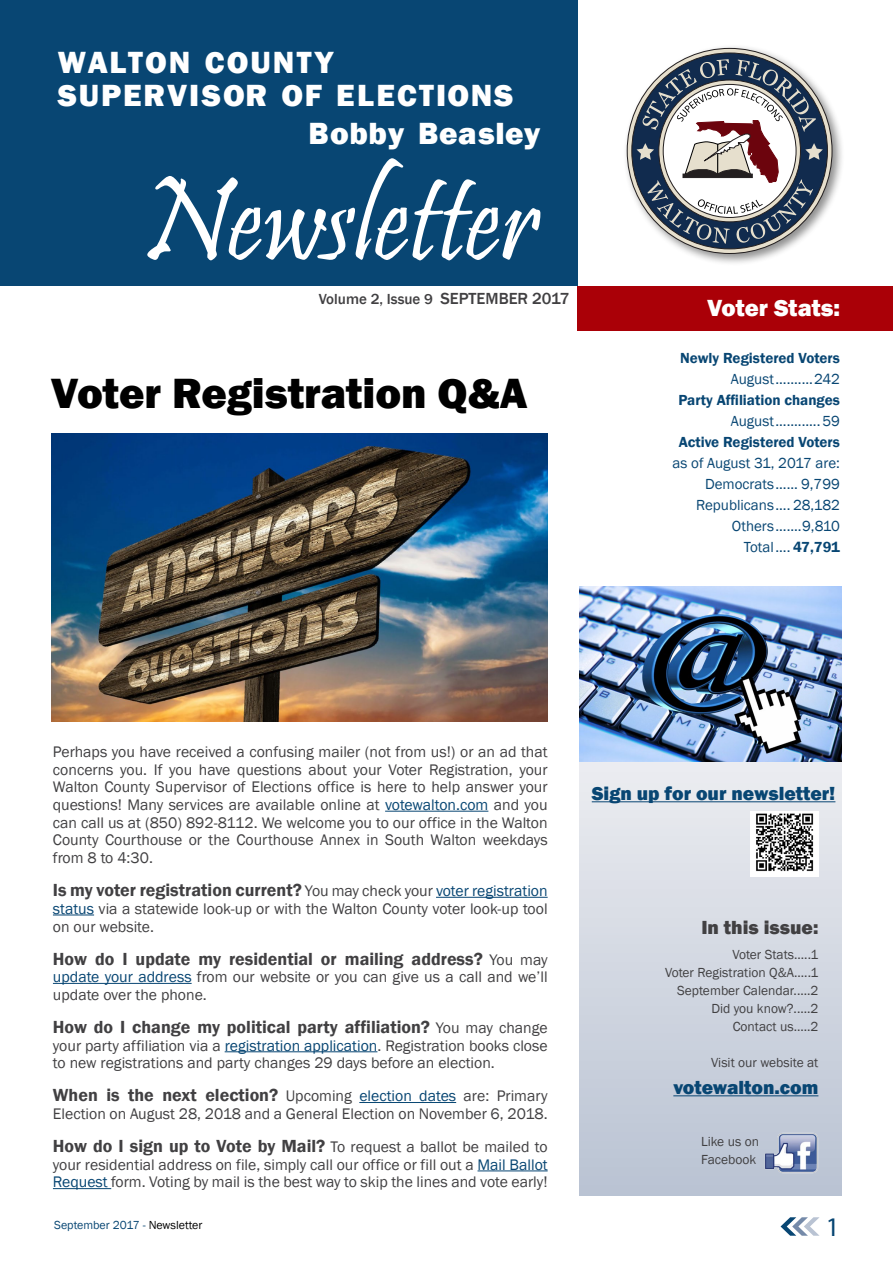
<style>
.page{position:relative;width:893px;height:1263px;background:#fff}
.page>*{position:absolute;margin:0;border:0;box-sizing:border-box;transform-origin:0 0}
.t1{font:123px "Pristina";letter-spacing:-.01em;color:#fff}
.t2{font:800 43.5px "Franklin Gothic";color:#000}
.t3{font:800 31.5px/33px "Franklin Gothic";letter-spacing:.06em;color:#fff}
.t4{font:800 31.5px "Franklin Gothic";letter-spacing:.02em;color:#fff}
.t5{font:27px "Myriad Pro";color:#084673}
.t6{font:800 24px "Franklin Gothic";color:#fff}
.t7{font:800 19.5px "Franklin Gothic";color:#084673}
.t8{font:800 19.5px "Franklin Gothic";color:#414042}
.t9{font:600 18px "Franklin Gothic";color:#414042}
.t10{font:15.75px/17.7px "Franklin Gothic";color:#414042}
.t11{font:15px/21px "Franklin Gothic";color:#084673;text-align:right}
.t12{font:600 15px "Franklin Gothic";color:#084673}
.t13{font:500 15px "Franklin Gothic";color:#414042}
.t14{font:13.5px/18px "Franklin Gothic";color:#414042;text-align:right}
.t15{font:12px "Franklin Gothic";color:#084673}
.s1{font-size:16.5px}
.s2{font-weight:600}
.s3{color:#084673}
.s4{font-weight:400;font-size:15.75px}
.s5{font-weight:400;font-size:15.75px;color:#084673}
.s6{font-weight:600;font-size:18px}
.s7{color:#000}
</style>
<div class="page">
<svg style="left:780px;top:1217px;width:39px;height:19px"></svg>
<svg style="left:580px;top:762px;width:261px;height:433px"></svg>
<div style="left:0;top:0;width:577px;height:286px;background:#084673"></div>
<div style="left:623px;top:44px;width:222px;height:222px;background:#000;opacity:.44"></div>
<svg style="left:627px;top:48px;width:205px;height:205px"></svg>
<svg style="left:637px;top:59px;width:186px;height:185px"></svg>
<div style="left:577px;top:286px;width:316px;height:44px;background:#aa0007"></div>
<img style="left:580px;top:586px;width:261px;height:176px">
<hr style="left:592px;top:801px;width:243px;height:1px;background:#084673">
<hr style="left:673px;top:1095px;width:145px;height:1px;background:#084673">
<img style="left:764px;top:1132px;width:55px;height:42px">
<img style="left:750px;top:811px;width:69px;height:66px">
<hr style="left:385px;top:811px;width:103px;height:1px;background:#084673">
<hr style="left:436px;top:897px;width:112px;height:1px;background:#084673">
<hr style="left:53px;top:914px;width:41px;height:1px;background:#084673">
<hr style="left:53px;top:983px;width:139px;height:1px;background:#084673">
<hr style="left:225px;top:1051px;width:152px;height:1px;background:#084673">
<hr style="left:359px;top:1102px;width:97px;height:1px;background:#084673">
<hr style="left:478px;top:1170px;width:70px;height:1px;background:#084673">
<hr style="left:53px;top:1188px;width:58px;height:1px;background:#084673">
<img style="left:52px;top:433px;width:496px;height:289px">
<h3 class="t3" style="left:58px;top:46px;width:457px">WALTON COUNTY<br>SUPERVISOR OF ELECTIONS</h3>
<h3 class="t4" style="left:309px;top:113px;width:233px">Bobby Beasley</h3>
<h1 class="t1" style="left:142px;top:152px;width:398px">Newsletter</h1>
<p class="t13" style="left:319px;top:289px;width:252px">Volume 2, Issue 9 <span class="s1">SEPTEMBER 2017</span></p>
<h2 class="t2" style="left:51px;top:365px;width:478px">Voter Registration Q&amp;A</h2>
<h3 class="t6" style="left:707px;top:293px;width:134px">Voter Stats:</h3>
<p class="t12" style="left:680px;top:349px;width:161px">Newly Registered Voters</p>
<p class="t11" style="left:731px;top:369px;width:111px">August..........242</p>
<p class="t12" style="left:678px;top:391px;width:163px">Party Affiliation changes</p>
<p class="t11" style="left:731px;top:411px;width:111px">August............59</p>
<p class="t12" style="left:679px;top:433px;width:163px">Active Registered Voters</p>
<p class="t11" style="left:673px;top:453px;width:169px">as of August 31, 2017 are:<br>Democrats...... 9,799<br>Republicans.... 28,182<br>Others.......9,810<br>Total.... <span class="s2">47,791</span></p>
<p class="t10" style="left:53px;top:743px;width:496px;text-align:justify">Perhaps you have received a confusing mailer (not from us!) or an ad that concerns you. If you have questions about your Voter Registration, your Walton County Supervisor of Elections office is here to help answer your questions! Many services are available online at <span class="s3">votewalton.com</span> and you can call us at (850) 892-8112. We welcome you to our office in the Walton County Courthouse or the Courthouse Annex in South Walton weekdays from 8 to 4:30.</p>
<p class="t9" style="left:53px;top:879px;width:496px">Is my voter registration current? <span class="s4">You may check your</span> <span class="s5">voter registration</span></p>
<p class="t10" style="left:53px;top:900px;width:496px"><span class="s3">status</span> via a statewide look-up or with the Walton County voter look-up tool on our website.</p>
<p class="t9" style="left:53px;top:947px;width:496px">How do I update my residential or mailing address? <span class="s4">You may</span></p>
<p class="t10" style="left:53px;top:968px;width:496px"><span class="s3">update your address</span> from our website or you can give us a call and we’ll update over the phone.</p>
<p class="t9" style="left:53px;top:1016px;width:496px">How do I change my political party affiliation? <span class="s4">You may change</span></p>
<p class="t10" style="left:53px;top:1037px;width:496px">your party affiliation via a <span class="s3">registration application</span>. Registration books close to new registrations and party changes 29 days before an election.</p>
<p class="t9" style="left:53px;top:1084px;width:496px">When is the next election? <span class="s4">Upcoming</span> <span class="s5">election dates</span> <span class="s4">are: Primary</span></p>
<p class="t10" style="left:53px;top:1097px;width:496px;line-height:33px">Election on August 28, 2018 and a General Election on November 6, 2018.<br><span class="s6">How do I sign up to Vote by Mail?</span> To request a ballot be mailed to</p>
<p class="t10" style="left:53px;top:1156px;width:496px">your residential address on file, simply call our office or fill out a <span class="s3">Mail Ballot<br>Request</span> form. Voting by mail is the best way to skip the lines and vote early!</p>
<p class="t7" style="left:592px;top:781px;width:245px">Sign up for our newsletter!</p>
<p class="t8" style="left:701px;top:915px;width:119px">In this issue:</p>
<p class="t14" style="left:665px;top:946px;width:155px">Voter Stats.....1<br>Voter Registration Q&amp;A.....1<br>September Calendar.....2<br>Did you know?.....2<br>Contact us.....2</p>
<p class="t14" style="left:711px;top:1054px;width:109px">Visit our website at</p>
<p class="t7" style="left:673px;top:1075px;width:147px">votewalton.com</p>
<p class="t14" style="left:701px;top:1133px;width:59px;text-align:left">Like us on<br>Facebook</p>
<p class="t15" style="left:54px;top:1217px;width:150px">September 2017 - <span class="s7">Newsletter</span></p>
<h3 class="t5" style="left:826px;top:1210px;width:15px">1</h3>
</div>
